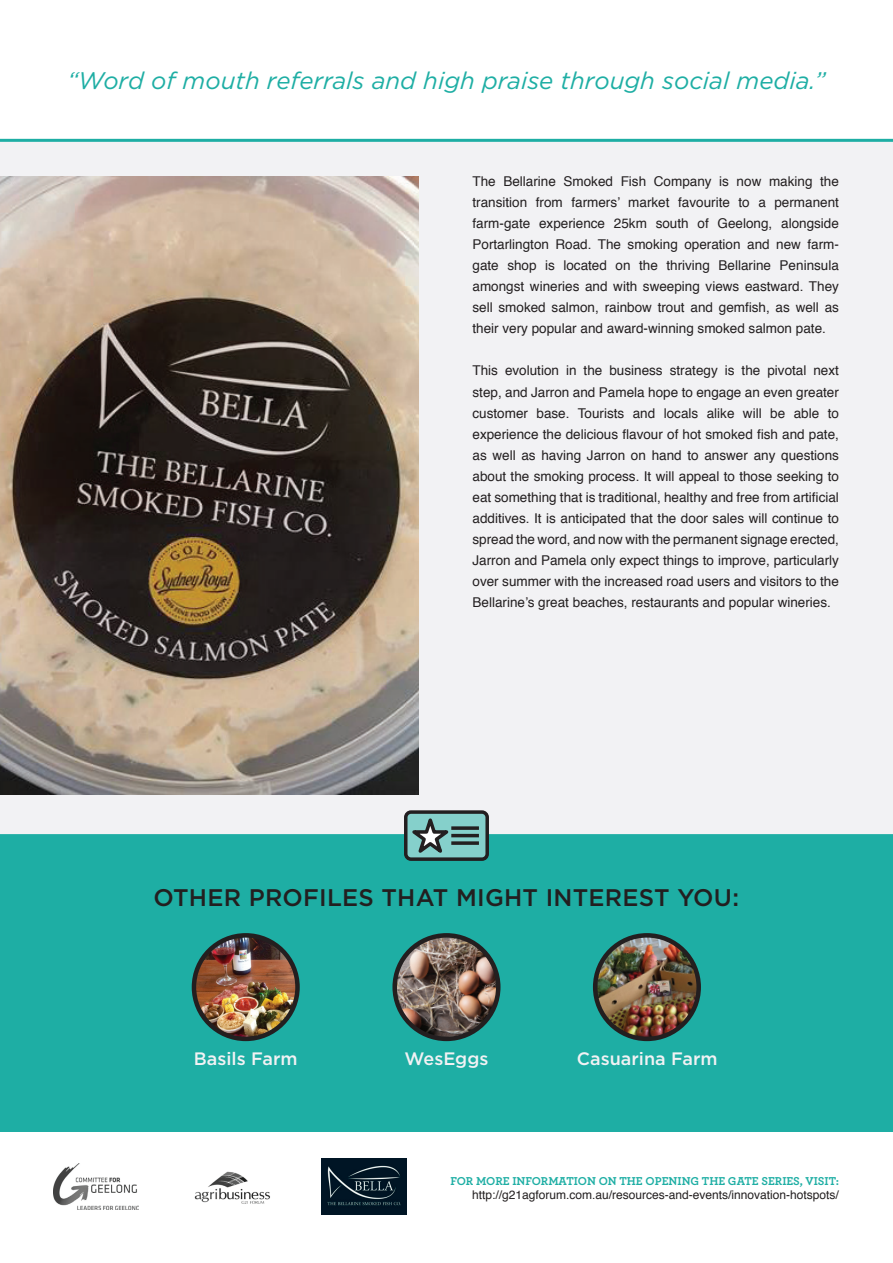
<style>
.page{position:relative;width:893px;height:1263px;background:#fff}
.page>*{position:absolute;margin:0;border:0;box-sizing:border-box;transform-origin:0 0}
.t1{font:italic 24px "Gotham";color:#1eaea4}
.t2{font:500 24px "Gotham";letter-spacing:.01em;color:#231f20}
.t3{font:500 18px "Gotham";color:#f2f2f4}
.t4{font:13.5px/21px "Helvetica";color:#231f20;text-align:justify}
.t5{font:12px "Helvetica";color:#231f20}
.t6{font:700 12px "Archer";color:#1eaea4}
</style>
<div class="page">
<div style="left:0;top:139px;width:893px;height:697px;background:#f2f2f4"></div>
<img style="left:322px;top:1158px;width:85px;height:56px">
<img style="left:194px;top:1171px;width:76px;height:33px">
<img style="left:54px;top:1163px;width:85px;height:46px">
<div style="left:0;top:836px;width:893px;height:295px;background:#1eaea4"></div>
<div style="left:406px;top:812px;width:81px;height:47px;background:#85d0cb;border-radius:5px"></div>
<div style="left:404px;top:810px;width:85px;height:51px;border:3px solid #231f20;border-radius:5px"></div>
<svg style="left:403px;top:816px;width:54px;height:44px"></svg>
<svg style="left:451px;top:826px;width:28px;height:4px"></svg>
<hr style="left:451px;top:834px;width:28px;height:3px;background:#231f20">
<svg style="left:451px;top:841px;width:28px;height:4px"></svg>
<img style="left:0;top:176px;width:419px;height:618px">
<img style="left:395px;top:935px;width:103px;height:104px;border-radius:52px">
<div style="left:392px;top:933px;width:108px;height:108px;border:4px solid #231f20;border-radius:50%"></div>
<img style="left:194px;top:935px;width:103px;height:104px;border-radius:52px">
<div style="left:192px;top:933px;width:108px;height:108px;border:4px solid #231f20;border-radius:50%"></div>
<img style="left:595px;top:935px;width:104px;height:104px;border-radius:52px">
<div style="left:593px;top:933px;width:108px;height:108px;border:4px solid #231f20;border-radius:50%"></div>
<h1 class="t1" style="left:67px;top:65px;width:760px">“Word of mouth referrals and high praise through social media.”</h1>
<p class="t4" style="left:472px;top:172px;width:368px">The Bellarine Smoked Fish Company is now making the transition from farmers’ market favourite to a permanent farm-gate experience 25km south of Geelong, alongside Portarlington Road. The smoking operation and new farm&shy;gate shop is located on the thriving Bellarine Peninsula amongst wineries and with sweeping views eastward. They sell smoked salmon, rainbow trout and gemfish, as well as their very popular and award-winning smoked salmon pate.</p>
<p class="t4" style="left:472px;top:361px;width:368px">This evolution in the business strategy is the pivotal next step, and Jarron and Pamela hope to engage an even greater customer base. Tourists and locals alike will be able to experience the delicious flavour of hot smoked fish and pate, as well as having Jarron on hand to answer any questions about the smoking process. It will appeal to those seeking to eat something that is traditional, healthy and free from artificial additives. It is anticipated that the door sales will continue to spread the word, and now with the permanent signage erected, Jarron and Pamela only expect things to improve, particularly over summer with the increased road users and visitors to the Bellarine’s great beaches, restaurants and popular wineries.</p>
<h1 class="t2" style="left:153px;top:881px;width:587px">OTHER PROFILES THAT MIGHT INTEREST YOU:</h1>
<h2 class="t3" style="left:194px;top:1046px;width:105px">Basils Farm</h2>
<h2 class="t3" style="left:405px;top:1046px;width:85px">WesEggs</h2>
<h2 class="t3" style="left:577px;top:1046px;width:142px">Casuarina Farm</h2>
<p class="t6" style="left:450px;top:1171px;width:390px">FOR MORE INFORMATION ON THE OPENING THE GATE SERIES, VISIT:</p>
<p class="t5" style="left:472px;top:1190px;width:368px">http://g21agforum.com.au/resources-and-events/innovation-hotspots/</p>
</div>
